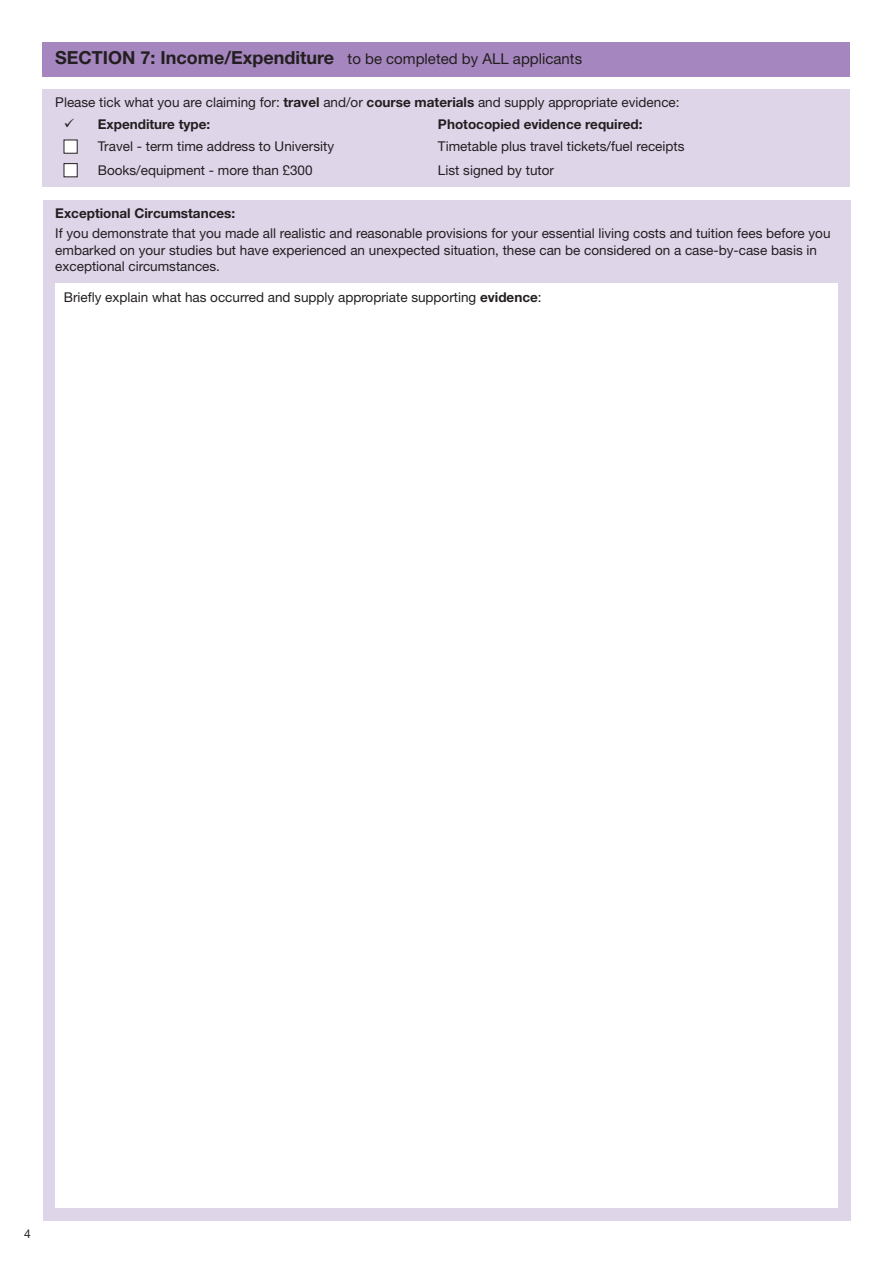
<style>
.page{position:relative;width:893px;height:1263px;background:#fff}
.page>*{position:absolute;margin:0;border:0;box-sizing:border-box;transform-origin:0 0}
.t1{font:15px "Helvetica Neue";color:#231f20}
.t2{font:13.5px/16.2px "Helvetica Neue";color:#231f20}
.t3{font:700 13.5px "Helvetica Neue";color:#231f20}
.t4{font:12px "Helvetica Neue";color:#231f20}
.s1{font-weight:700;font-size:18px}
.s2{font-weight:700}
.s3{color:#fff}
</style>
<div class="page">
<div style="left:43px;top:200px;width:807px;height:1020px;background:#ded5e9"></div>
<div style="left:43px;top:43px;width:807px;height:34px;background:#a586be"></div>
<div style="left:43px;top:89px;width:807px;height:98px;background:#ded5e9"></div>
<div style="left:55px;top:284px;width:783px;height:924px;background:#fff"></div>
<p class="t1" style="left:55px;top:54px;width:528px"><span class="s1">SECTION 7: Income/Expenditure</span> to be completed by ALL applicants</p>
<p class="t2" style="left:55px;top:96px;width:626px">Please tick what you are claiming for: <span class="s2">travel</span> and/or <span class="s2">course materials</span> and supply appropriate evidence:</p>
<p class="t3" style="left:64px;top:119px;width:148px">✓ Expenditure type:</p>
<p class="t3" style="left:438px;top:119px;width:206px">Photocopied evidence required:</p>
<p class="t2" style="left:64px;top:139px;width:272px"><span class="s3">■</span> Travel - term time address to University</p>
<p class="t2" style="left:438px;top:139px;width:248px">Timetable plus travel tickets/fuel receipts</p>
<p class="t2" style="left:64px;top:163px;width:250px"><span class="s3">■</span> Books/equipment - more than £300</p>
<p class="t2" style="left:438px;top:163px;width:118px">List signed by tutor</p>
<p class="t3" style="left:55px;top:208px;width:181px">Exceptional Circumstances:</p>
<p class="t2" style="left:55px;top:227px;width:777px">If you demonstrate that you made all realistic and reasonable provisions for your essential living costs and tuition fees before you embarked on your studies but have experienced an unexpected situation, these can be considered on a case-by-case basis in exceptional circumstances.</p>
<p class="t2" style="left:64px;top:290px;width:479px">Briefly explain what has occurred and supply appropriate supporting <span class="s2">evidence</span>:</p>
<p class="t4" style="left:24px;top:1230px;width:8px">4</p>
</div>
